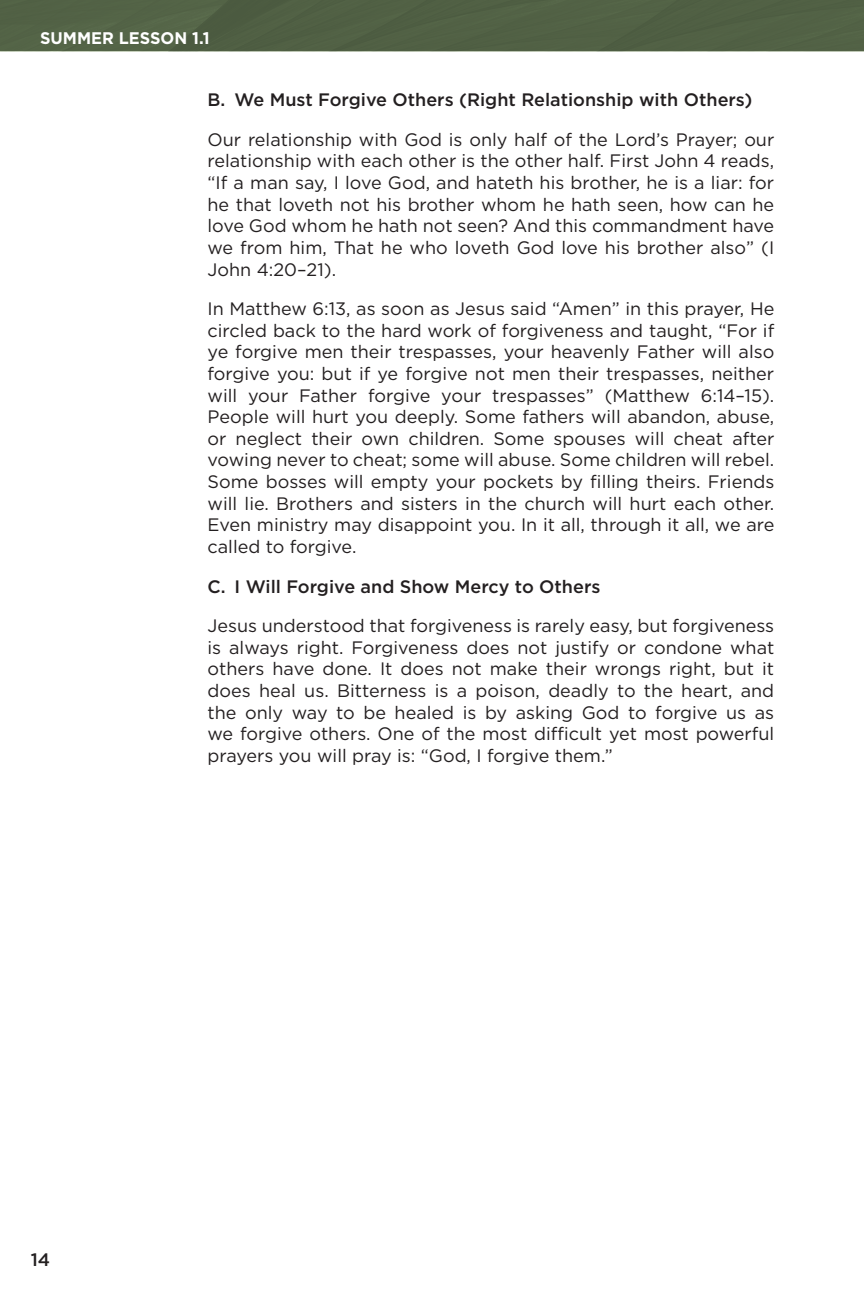
<style>
.page{position:relative;width:864px;height:1296px;background:#fff}
.page>*{position:absolute;margin:0;border:0;box-sizing:border-box;transform-origin:0 0}
.t1{font:18px/21.6px "Gotham";color:#231f20;text-align:justify}
.t2{font:500 18px "Gotham";color:#231f20}
.t3{font:700 16.8px "Gotham";color:#fff}
</style>
<div class="page">
<div style="left:0;top:0;width:863px;height:51px;background:#516145"></div>
<p class="t3" style="left:40px;top:26px;width:171px">SUMMER LESSON 1.1</p>
<p class="t2" style="left:207px;top:88px;width:546px">B. We Must Forgive Others (Right Relationship with Others)</p>
<p class="t1" style="left:207px;top:128px;width:568px">Our relationship with God is only half of the Lord’s Prayer; our relationship with each other is the other half. First John 4 reads, “If a man say, I love God, and hateth his brother, he is a liar: for he that loveth not his brother whom he hath seen, how can he love God whom he hath not seen? And this commandment have we from him, That he who loveth God love his brother also” (I John 4:20–21).</p>
<p class="t1" style="left:207px;top:297px;width:568px">In Matthew 6:13, as soon as Jesus said “Amen” in this prayer, He circled back to the hard work of forgiveness and taught, “For if ye forgive men their trespasses, your heavenly Father will also forgive you: but if ye forgive not men their trespasses, neither will your Father forgive your trespasses” (Matthew 6:14–15).<br>People will hurt you deeply. Some fathers will abandon, abuse, or neglect their own children. Some spouses will cheat after vowing never to cheat; some will abuse. Some children will rebel.<br>Some bosses will empty your pockets by filling theirs. Friends will lie. Brothers and sisters in the church will hurt each other.<br>Even ministry may disappoint you. In it all, through it all, we are called to forgive.</p>
<p class="t2" style="left:207px;top:574px;width:394px">C. I Will Forgive and Show Mercy to Others</p>
<p class="t1" style="left:207px;top:614px;width:568px">Jesus understood that forgiveness is rarely easy, but forgiveness is always right. Forgiveness does not justify or condone what others have done. It does not make their wrongs right, but it does heal us. Bitterness is a poison, deadly to the heart, and the only way to be healed is by asking God to forgive us as we forgive others. One of the most difficult yet most powerful prayers you will pray is: “God, I forgive them.”</p>
<p class="t2" style="left:31px;top:1247px;width:21px">14</p>
</div>
